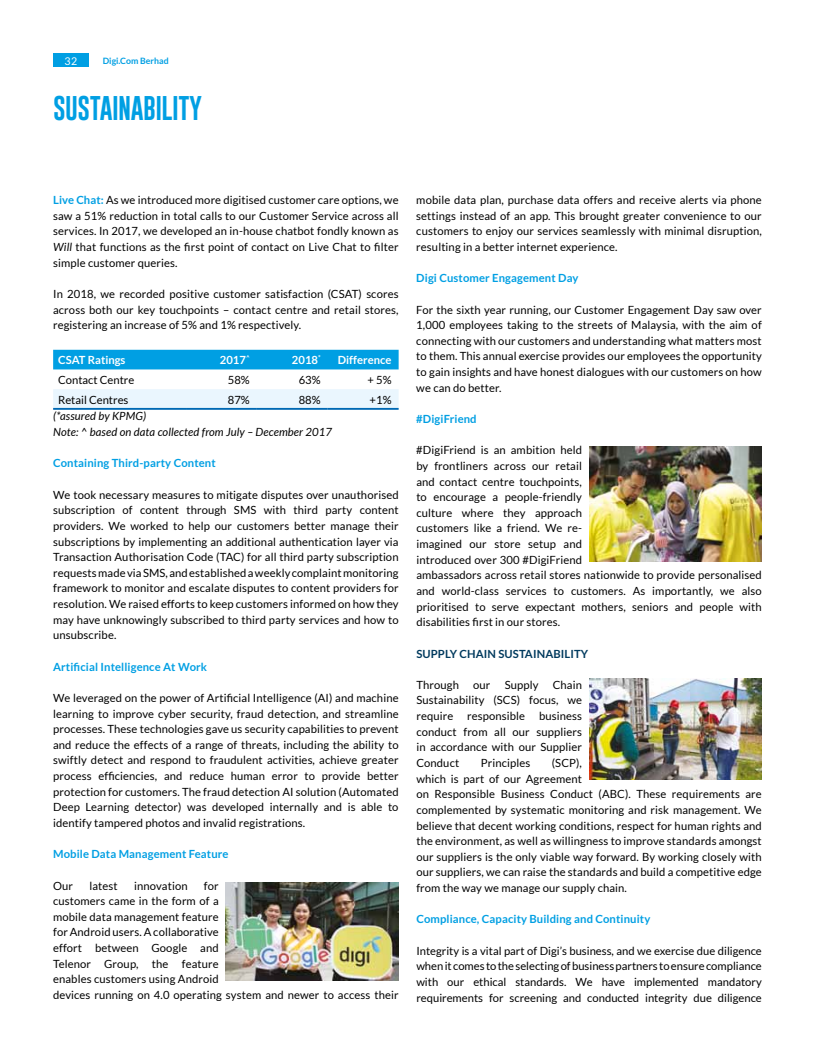
<style>
.page{position:relative;width:815px;height:1053px;background:#fff}
.page>*{position:absolute;margin:0;border:0;box-sizing:border-box;transform-origin:0 0}
.t1{font:25px "Gobold";letter-spacing:-.02em;color:#009fe3}
.t2{font:11.25px/15.6px "Lato";letter-spacing:.01em;color:#000;text-align:justify}
.t3{font:700 11.25px "Lato";letter-spacing:.01em;color:#009fe3}
.t4{font:italic 11.25px/15.6px "Lato";letter-spacing:.01em;color:#000}
.t5{font:700 11.25px "Lato";color:#fff}
.t6{font:700 11.25px "Lato";color:#003a5e}
.t7{font:10.62px "Lato";color:#fff}
.t8{font:700 8.75px "Lato";color:#009fe3}
.s1{font-weight:700;color:#009fe3}
.s2{font-style:italic}
</style>
<div class="page">
<div style="left:53px;top:53px;width:36px;height:14px;background:#009fe3"></div>
<div style="left:53px;top:350px;width:346px;height:19px;background:#009fe3"></div>
<div style="left:53px;top:389px;width:346px;height:19px;background:#eaf6fe"></div>
<hr style="left:53px;top:408px;width:133px;height:2px;background:#0069b4">
<hr style="left:186px;top:408px;width:71px;height:2px;background:#0069b4">
<hr style="left:257px;top:408px;width:71px;height:2px;background:#0069b4">
<hr style="left:328px;top:408px;width:71px;height:2px;background:#0069b4">
<img style="left:226px;top:882px;width:173px;height:98px">
<img style="left:589px;top:678px;width:173px;height:102px">
<img style="left:589px;top:446px;width:173px;height:116px">
<p class="t7" style="left:64px;top:55px;width:14px">32</p>
<p class="t8" style="left:103px;top:56px;width:67px">Digi.Com Berhad</p>
<h1 class="t1" style="left:53px;top:92px;width:150px">SUSTAINABILITY</h1>
<p class="t2" style="left:53px;top:192px;width:347px"><span class="s1">Live Chat:</span> As we introduced more digitised customer care options, we saw a 51% reduction in total calls to our Customer Service across all services. In 2017, we developed an in-house chatbot fondly known as <span class="s2">Will</span> that functions as the first point of contact on Live Chat to filter simple customer queries.</p>
<p class="t2" style="left:53px;top:286px;width:347px">In 2018, we recorded positive customer satisfaction (CSAT) scores across both our key touchpoints – contact centre and retail stores, registering an increase of 5% and 1% respectively.</p>
<p class="t5" style="left:58px;top:353px;width:8px">CSAT</p>
<p class="t5" style="left:88px;top:353px;width:39px">Ratings</p>
<p class="t5" style="left:220px;top:353px;width:31px">2017<sup>^</sup></p>
<p class="t5" style="left:292px;top:353px;width:30px">2018<sup>*</sup></p>
<p class="t5" style="left:338px;top:353px;width:55px">Difference</p>
<p class="t2" style="left:58px;top:372px;width:78px">Contact Centre</p>
<p class="t2" style="left:228px;top:372px;width:23px">58%</p>
<p class="t2" style="left:299px;top:372px;width:23px">63%</p>
<p class="t2" style="left:367px;top:372px;width:26px">+ 5%</p>
<p class="t2" style="left:58px;top:391px;width:72px">Retail Centres</p>
<p class="t2" style="left:228px;top:391px;width:23px">87%</p>
<p class="t2" style="left:299px;top:391px;width:23px">88%</p>
<p class="t2" style="left:370px;top:391px;width:23px">+1%</p>
<p class="t4" style="left:53px;top:409px;width:280px">(*assured by KPMG)<br>Note: ^ based on data collected from July – December 2017</p>
<p class="t3" style="left:53px;top:457px;width:164px">Containing Third-party Content</p>
<p class="t2" style="left:53px;top:486px;width:347px">We took necessary measures to mitigate disputes over unauthorised subscription of content through SMS with third party content providers. We worked to help our customers better manage their subscriptions by implementing an additional authentication layer via Transaction Authorisation Code (TAC) for all third party subscription requests made via SMS, and established a weekly complaint monitoring framework to monitor and escalate disputes to content providers for resolution. We raised efforts to keep customers informed on how they may have unknowingly subscribed to third party services and how to unsubscribe.</p>
<p class="t3" style="left:53px;top:660px;width:155px">Artificial Intelligence At Work</p>
<p class="t2" style="left:53px;top:689px;width:347px">We leveraged on the power of Artificial Intelligence (AI) and machine learning to improve cyber security, fraud detection, and streamline processes. These technologies gave us security capabilities to prevent and reduce the effects of a range of threats, including the ability to swiftly detect and respond to fraudulent activities, achieve greater process efficiencies, and reduce human error to provide better protection for customers. The fraud detection AI solution (Automated Deep Learning detector) was developed internally and is able to identify tampered photos and invalid registrations.</p>
<p class="t3" style="left:53px;top:847px;width:177px">Mobile Data Management Feature</p>
<p class="t2" style="left:53px;top:877px;width:21px">Our</p>
<p class="t2" style="left:89px;top:877px;width:30px">latest</p>
<p class="t2" style="left:134px;top:877px;width:55px">innovation</p>
<p class="t2" style="left:53px;top:877px;width:347px;text-align:left;text-indent:151px">for<br>customers came in the form of a<br>mobile data management feature<br>for Android users. A collaborative<br>effort between Google and<br>Telenor Group, the feature<br>enables customers using Android<br>devices running on 4.0 operating system and newer to access their</p>
<p class="t2" style="left:416px;top:192px;width:347px">mobile data plan, purchase data offers and receive alerts via phone settings instead of an app. This brought greater convenience to our customers to enjoy our services seamlessly with minimal disruption, resulting in a better internet experience.</p>
<p class="t3" style="left:416px;top:272px;width:164px">Digi Customer Engagement Day</p>
<p class="t2" style="left:416px;top:301px;width:347px">For the sixth year running, our Customer Engagement Day saw over 1,000 employees taking to the streets of Malaysia, with the aim of connecting with our customers and understanding what matters most to them. This annual exercise provides our employees the opportunity to gain insights and have honest dialogues with our customers on how we can do better.</p>
<p class="t3" style="left:416px;top:412px;width:62px">#DigiFriend</p>
<p class="t2" style="left:416px;top:442px;width:347px;text-align:left">#DigiFriend is an ambition held<br>by frontliners across our retail<br>and contact centre touchpoints,<br>to encourage a people-friendly<br>culture where they approach<br>customers like a friend. We re-<br>imagined our store setup and<br>introduced over 300 #DigiFriend<br>ambassadors across retail stores nationwide to provide personalised and world-class services to customers. As importantly, we also prioritised to serve expectant mothers, seniors and people with disabilities first in our stores.</p>
<p class="t6" style="left:416px;top:647px;width:8px">SUPPLY</p>
<p class="t6" style="left:459px;top:647px;width:9px">CHAIN</p>
<p class="t6" style="left:498px;top:647px;width:8px">SUSTAINABILITY</p>
<p class="t2" style="left:416px;top:676px;width:44px">Through</p>
<p class="t2" style="left:473px;top:676px;width:19px">our</p>
<p class="t2" style="left:505px;top:676px;width:35px">Supply</p>
<p class="t2" style="left:416px;top:676px;width:167px;text-indent:136px">Chain Sustainability (SCS) focus, we require responsible business conduct from all our suppliers in accordance with our Supplier Conduct</p>
<p class="t2" style="left:416px;top:755px;width:347px;text-align:left;text-indent:135px">(SCP),<br>which is part of our Agreement<br>on Responsible Business Conduct (ABC). These requirements are complemented by systematic monitoring and risk management. We believe that decent working conditions, respect for human rights and the environment, as well as willingness to improve standards amongst our suppliers is the only viable way forward. By working closely with our suppliers, we can raise the standards and build a competitive edge from the way we manage our supply chain.</p>
<p class="t3" style="left:416px;top:912px;width:236px">Compliance, Capacity Building and Continuity</p>
<p class="t2" style="left:416px;top:942px;width:347px">Integrity is a vital part of Digi’s business, and we exercise due diligence when it comes to the selecting of business partners to ensure compliance with our ethical standards. We have implemented mandatory requirements for screening and conducted integrity due diligence</p>
<p class="t2" style="left:481px;top:755px;width:51px">Principles</p>
</div>
